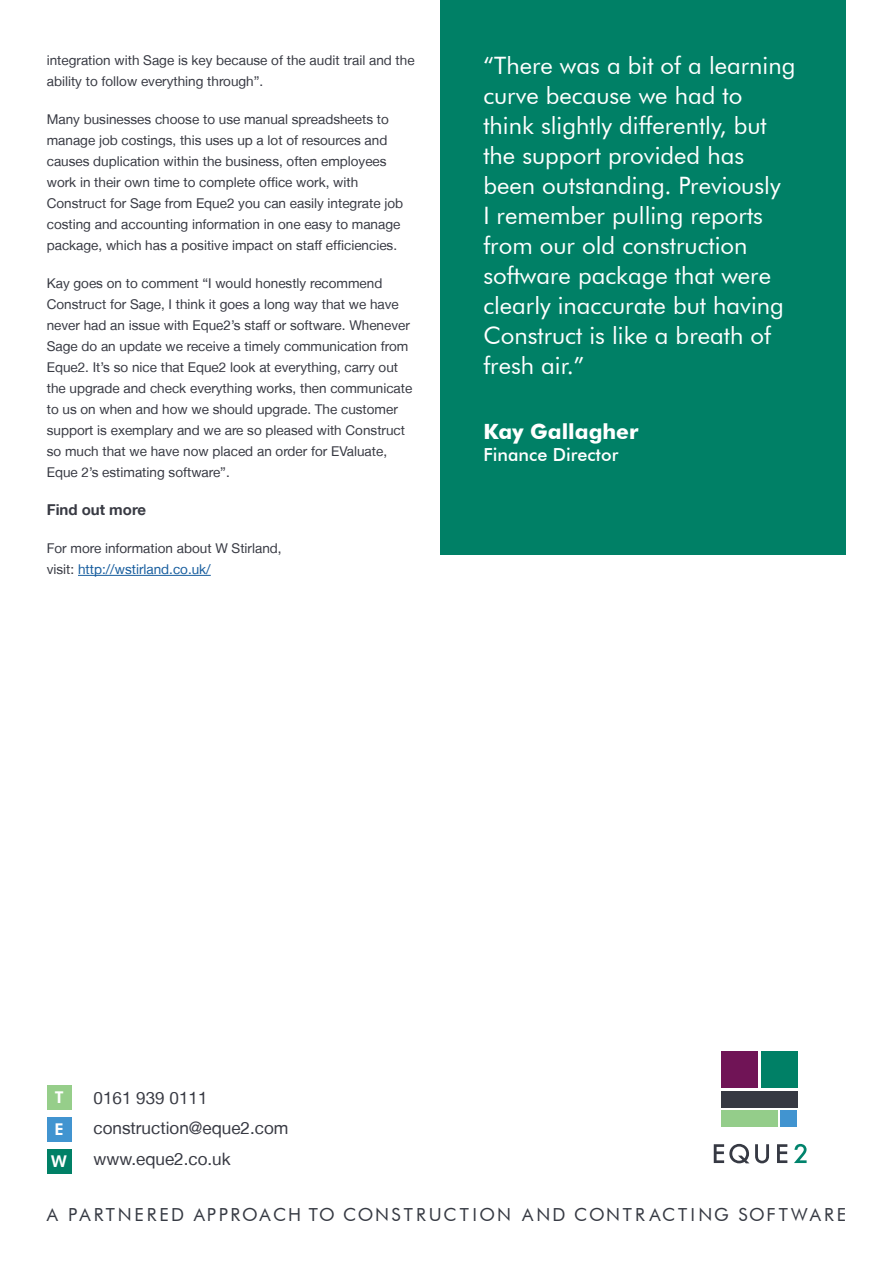
<style>
.page{position:relative;width:893px;height:1263px;background:#fff}
.page>*{position:absolute;margin:0;border:0;box-sizing:border-box;transform-origin:0 0}
.t1{font:24px/30px "Futura BT";color:#fff}
.t2{font:700 21px "Futura BT";color:#fff}
.t3{font:18px "Futura BT";letter-spacing:.14em;color:#363a43}
.t4{font:500 18px "Futura BT";color:#fff}
.t5{font:17.1px "Helvetica Neue LT";color:#383a43}
.t6{font:800 16.2px "Futura BT";color:#fff}
.t7{font:700 15px "Helvetica Neue LT";color:#383a43}
.t8{font:13.5px/21px "Helvetica Neue LT";color:#383a43}
.s1{color:#175d9e}
</style>
<div class="page">
<div style="left:441px;top:0;width:405px;height:554px;background:#008066"></div>
<div style="left:761px;top:1051px;width:36px;height:37px;background:#008066"></div>
<div style="left:721px;top:1051px;width:37px;height:37px;background:#701456"></div>
<div style="left:721px;top:1091px;width:76px;height:16px;background:#363943"></div>
<div style="left:780px;top:1110px;width:17px;height:17px;background:#4194d0"></div>
<div style="left:721px;top:1110px;width:57px;height:17px;background:#94cd8a"></div>
<svg style="left:714px;top:1144px;width:35px;height:19px"></svg>
<svg style="left:755px;top:1144px;width:14px;height:19px"></svg>
<svg style="left:777px;top:1144px;width:10px;height:19px"></svg>
<svg style="left:794px;top:1144px;width:13px;height:19px"></svg>
<hr style="left:78px;top:575px;width:133px;height:1px;background:#175d9e">
<div style="left:47px;top:1085px;width:25px;height:25px;background:#96ce8a"></div>
<div style="left:47px;top:1117px;width:25px;height:25px;background:#4194d0"></div>
<div style="left:47px;top:1149px;width:25px;height:25px;background:#008066"></div>
<p class="t8" style="left:47px;top:49px;width:369px">integration with Sage is key because of the audit trail and the ability to follow everything through”.</p>
<p class="t8" style="left:47px;top:108px;width:358px">Many businesses choose to use manual spreadsheets to manage job costings, this uses up a lot of resources and causes duplication within the business, often employees work in their own time to complete office work, with Construct for Sage from Eque2 you can easily integrate job costing and accounting information in one easy to manage package, which has a positive impact on staff efficiencies.</p>
<p class="t8" style="left:47px;top:272px;width:367px">Kay goes on to comment “I would honestly recommend Construct for Sage, I think it goes a long way that we have never had an issue with Eque2’s staff or software. Whenever Sage do an update we receive a timely communication from Eque2. It’s so nice that Eque2 look at everything, carry out the upgrade and check everything works, then communicate to us on when and how we should upgrade. The customer support is exemplary and we are so pleased with Construct so much that we have now placed an order for EValuate, Eque 2’s estimating software”.</p>
<p class="t7" style="left:47px;top:500px;width:101px">Find out more</p>
<p class="t8" style="left:47px;top:537px;width:236px">For more information about W Stirland, visit: <span class="s1">http://wstirland.co.uk/</span></p>
<p class="t1" style="left:483px;top:50px;width:314px">“There was a bit of a learning curve because we had to think slightly differently, but the support provided has been outstanding. Previously<br>I remember pulling reports from our old construction software package that were clearly inaccurate but having<br>Construct is like a breath of fresh air.”</p>
<p class="t2" style="left:483px;top:418px;width:157px">Kay Gallagher</p>
<p class="t4" style="left:483px;top:444px;width:136px">Finance Director</p>
<p class="t6" style="left:55px;top:1087px;width:10px">T</p>
<p class="t6" style="left:55px;top:1119px;width:11px">E</p>
<p class="t6" style="left:51px;top:1151px;width:18px">W</p>
<p class="t5" style="left:93px;top:1088px;width:116px">0161 939 0111</p>
<p class="t5" style="left:93px;top:1118px;width:196px">construction@eque2.com</p>
<p class="t5" style="left:93px;top:1149px;width:139px">www.eque2.co.uk</p>
<p class="t3" style="left:47px;top:1204px;width:801px">A PARTNERED APPROACH TO CONSTRUCTION AND CONTRACTING SOFTWARE</p>
</div>
